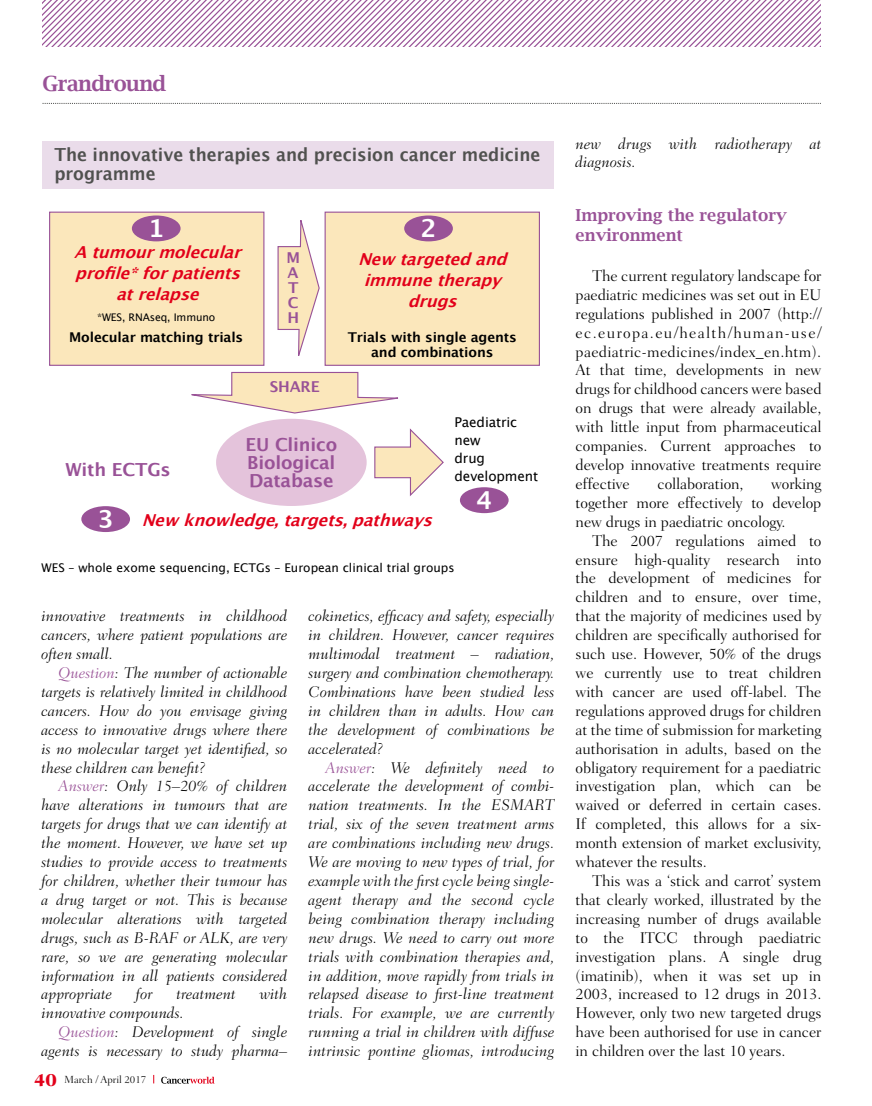
<style>
.page{position:relative;width:872px;height:1106px;background:#fff}
.page>*{position:absolute;margin:0;border:0;box-sizing:border-box;transform-origin:0 0}
.t1{font:700 24.75px "Lucida Grande";color:#fff}
.t2{font:600 21px "Lucida Bright";letter-spacing:-.025em;color:#995297}
.t3{font:700 18px/18.9px "Lucida Grande";color:#50514f;scale:.94 1}
.t4{font:700 18px/18px "Lucida Grande";letter-spacing:-.01em;color:#995297;text-align:justify}
.t5{font:italic 700 16.5px/21px "Lucida Grande";color:#e2001a;text-align:center}
.t6{font:600 16.5px/19.8px "Lucida Bright";color:#995297}
.t7{font:italic 300 15.75px/18.9px "Fairfield LH";color:#000;text-align:justify}
.t8{font:300 15.75px/18.9px "Fairfield LH";letter-spacing:-.005em;color:#000;text-align:justify}
.t9{font:700 15px/15px "Lucida Grande";letter-spacing:-.01em;color:#995297;text-align:justify}
.t10{font:700 13.5px/15px "Lucida Grande";letter-spacing:-.01em;color:#000;text-align:center}
.t11{font:13.5px/18px "Lucida Grande";letter-spacing:-.01em;color:#000}
.t12{font:12px "Lucida Grande";color:#000}
.t13{font:10.5px "Lucida Grande";letter-spacing:-.01em;color:#000}
.t14{font:300 10.5px "Fairfield LH";color:#000}
.s1{color:#995297}
.s2{font-weight:800;font-size:18px;color:#e2001a}
</style>
<div class="page">
<svg style="left:161px;top:1076px;width:53px;height:7px"></svg>
<svg style="left:43px;top:103px;width:778px;height:1px"></svg>
<div style="left:216px;top:419px;width:151px;height:87px;background:#e4c3db;border-radius:50%"></div>
<svg style="left:277px;top:220px;width:43px;height:136px"></svg>
<svg style="left:191px;top:371px;width:207px;height:43px"></svg>
<div style="left:49px;top:212px;width:215px;height:154px;background:#fbe7bb;border:1px solid #995297"></div>
<div style="left:324px;top:212px;width:216px;height:154px;background:#fbe7bb;border:1px solid #995297"></div>
<div style="left:42px;top:141px;width:511px;height:48px;background:#eadcea"></div>
<div style="left:81px;top:506px;width:49px;height:26px;background:#995297;border-radius:50%"></div>
<div style="left:460px;top:487px;width:48px;height:26px;background:#995297;border-radius:50%"></div>
<div style="left:132px;top:215px;width:49px;height:26px;background:#995297;border-radius:50%"></div>
<div style="left:404px;top:215px;width:49px;height:26px;background:#995297;border-radius:50%"></div>
<svg style="left:374px;top:428px;width:70px;height:68px"></svg>
<svg style="left:43px;top:0;width:778px;height:47px"></svg>
<h2 class="t2" style="left:43px;top:70px;width:125px">Grandround</h2>
<p class="t3" style="left:54px;top:145px;width:518px">The innovative therapies and precision cancer medicine programme</p>
<h1 class="t1" style="left:148px;top:213px;width:18px">1</h1>
<p class="t5" style="left:74px;top:242px;width:173px">A tumourmolecular profile*forpatients atrelapse</p>
<p class="t10" style="left:69px;top:330px;width:176px">Molecular matching trials</p>
<p class="t13" style="left:97px;top:311px;width:120px">*WES, RNAseq, Immuno</p>
<p class="t9" style="left:286px;top:250px;width:15px">M A T C H</p>
<p class="t9" style="left:270px;top:379px;width:52px">SHARE</p>
<h1 class="t1" style="left:420px;top:213px;width:18px">2</h1>
<p class="t5" style="left:358px;top:248px;width:155px">New targeted and immunetherapy drugs</p>
<p class="t10" style="left:348px;top:330px;width:171px">Trials with single agents and combinations</p>
<p class="t4" style="left:245px;top:435px;width:93px">EU Clinico Biological Database</p>
<p class="t4" style="left:66px;top:460px;width:107px">With ECTGs</p>
<p class="t5" style="left:142px;top:509px;width:297px">New knowledge,targets,pathways</p>
<h1 class="t1" style="left:97px;top:504px;width:18px">3</h1>
<p class="t11" style="left:454px;top:413px;width:85px">Paediatric new<br>drug development</p>
<h1 class="t1" style="left:476px;top:485px;width:18px">4</h1>
<p class="t12" style="left:42px;top:560px;width:414px">WES – whole exome sequencing, ECTGs – European clinical trial groups</p>
<p class="t7" style="left:42px;top:606px;width:247px">innovative treatments in childhood cancers, where patient populations are often small.</p>
<p class="t7" style="left:42px;top:663px;width:247px;text-indent:17px"><span class="s1">Question</span>: The number of actionable targets is relatively limited in childhood cancers. How do you envisage giving access to innovative drugs where there is no molecular target yet identified, so these children can benefit?</p>
<p class="t7" style="left:42px;top:777px;width:247px;text-indent:17px"><span class="s1">Answer</span>: Only 15–20% of children have alterations in tumours that are targets for drugs that we can identify at the moment. However, we have set up studies to provide access to treatments for children, whether their tumour has a drug target or not. This is because molecular alterations with targeted drugs, such as B-RAF or ALK, are very rare, so we are generating molecular information in all patients considered appropriate</p>
<p class="t7" style="left:136px;top:984px;width:18px">for</p>
<p class="t7" style="left:176px;top:984px;width:61px">treatment</p>
<p class="t7" style="left:260px;top:984px;width:29px">with</p>
<p class="t7" style="left:42px;top:1003px;width:144px">innovative compounds.</p>
<p class="t7" style="left:59px;top:1022px;width:230px"><span class="s1">Question</span>: Development of single</p>
<p class="t7" style="left:42px;top:1041px;width:247px">agents is necessary to study pharma–</p>
<p class="t14" style="left:34px;top:1073px;width:114px"><span class="s2">40</span> March / April 2017</p>
<p class="t7" style="left:308px;top:606px;width:247px">cokinetics, efficacy and safety, especially in children. However, cancer requires multimodal treatment – radiation, surgery and combination chemotherapy.<br>Combinations have been studied less in children than in adults. How can the development of combinations be accelerated?</p>
<p class="t7" style="left:308px;top:758px;width:247px;text-indent:17px"><span class="s1">Answer</span>: We definitely need to accelerate the development of combi&shy;nation treatments. In the ESMART trial, six of the seven treatment arms are combinations including new drugs.<br>We are moving to new types of trial, for example with the first cycle being single&shy;agent therapy and the second cycle being combination therapy including new drugs. We need to carry out more trials with combination therapies and, in addition, move rapidly from trials in relapsed disease to first-line treatment trials. For example, we are currently running a trial in children with diffuse intrinsic pontine gliomas, introducing</p>
<p class="t7" style="left:575px;top:134px;width:247px">new drugs with radiotherapy at diagnosis.</p>
<p class="t6" style="left:575px;top:205px;width:213px">Improving the regulatory environment</p>
<p class="t8" style="left:575px;top:266px;width:247px;text-indent:17px">The current regulatory landscape for paediatric medicines was set out in EU regulations published in 2007 (http:// ec.europa.eu/health/human-use/ paediatric-medicines/index_en.htm).<br>At that time, developments in new drugs for childhood cancers were based on drugs that were already available, with little input from pharmaceutical companies. Current approaches to develop innovative treatments require effective</p>
<p class="t8" style="left:575px;top:474px;width:247px;text-indent:196px">working together more effectively to develop new drugs in paediatric oncology.</p>
<p class="t8" style="left:575px;top:531px;width:247px;text-indent:17px">The 2007 regulations aimed to ensure high-quality research into the development of medicines for children and to ensure, over time, that the majority of medicines used by children are specifically authorised for such use. However, 50% of the drugs we currently use to treat children with cancer are used off-label. The regulations approved drugs for children at the time of submission for marketing authorisation in adults, based on the obligatory requirement for a paediatric investigation plan, which can be waived or deferred in certain cases.<br>If completed, this allows for a six&shy;month extension of market exclusivity, whatever the results.</p>
<p class="t8" style="left:575px;top:871px;width:247px;text-indent:17px">This was a ‘stick and carrot’ system that clearly worked, illustrated by the increasing number of drugs available to the ITCC through paediatric investigation plans. A single drug (imatinib), when it was set up in 2003, increased to 12 drugs in 2013.<br>However, only two new targeted drugs have been authorised for use in cancer in children over the last 10 years.</p>
<p class="t8" style="left:657px;top:474px;width:88px">collaboration,</p>
</div>
